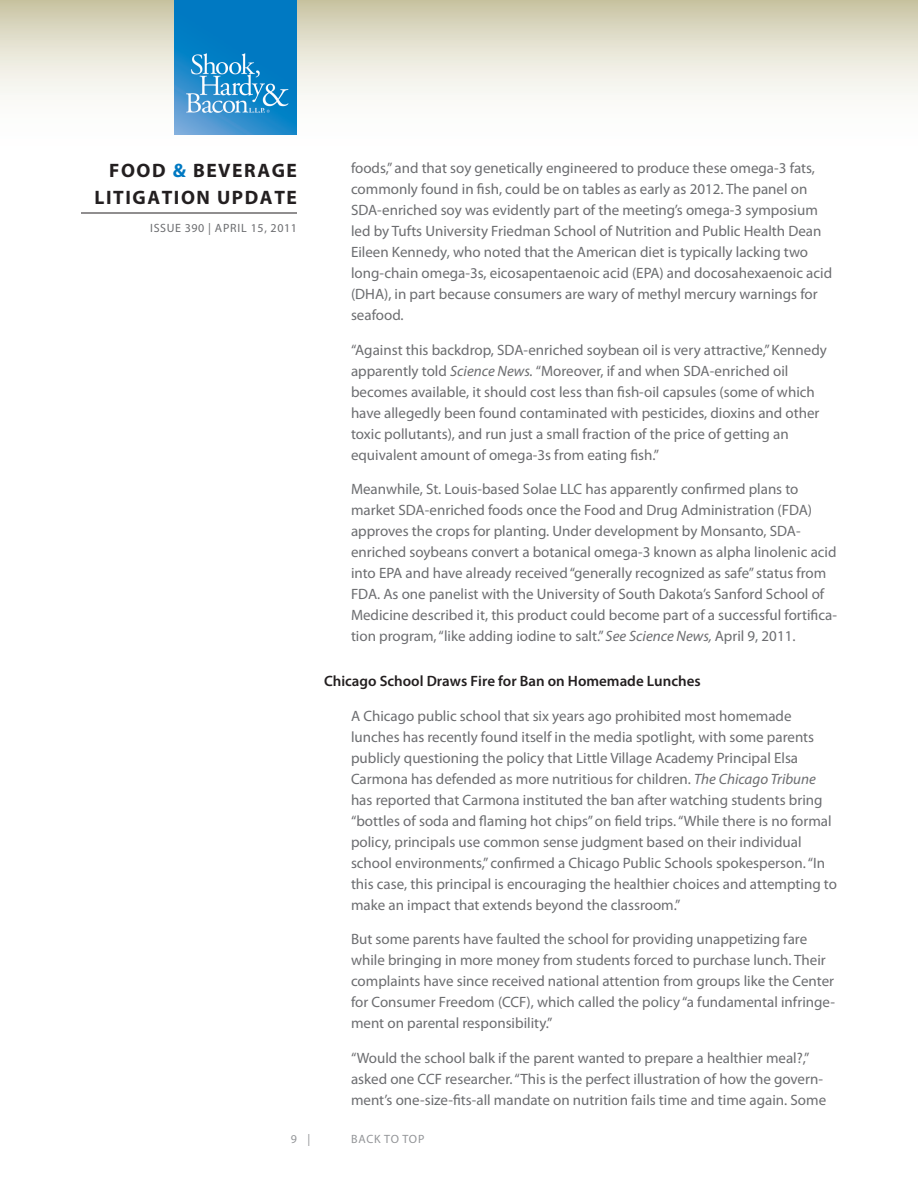
<style>
.page{position:relative;width:918px;height:1188px;background:#fff}
.page>*{position:absolute;margin:0;border:0;box-sizing:border-box;transform-origin:0 0}
.t1{font:700 19.5px/27px "Myriad Pro";letter-spacing:.08em;color:#231f20;text-align:right}
.Body{font:15px/21px "Myriad Pro";color:#6c6d70}
.Subhead{font:600 15px "Myriad Pro";color:#231f20}
.t2{font:12px "Myriad Pro";letter-spacing:.05em;color:#6c6d70}
.t3{font:12px "Myriad Pro";letter-spacing:.06em;color:#939598}
.s1{color:#0079c2}
.s2{font-style:italic}
</style>
<div class="page">
<svg style="left:0;top:0;width:918px;height:135px"></svg>
<hr style="left:81px;top:213px;width:216px;height:1px;background:#231f20">
<img style="left:175px;top:0;width:122px;height:135px">
<h1 class="t1" style="left:94px;top:156px;width:204px">FOOD <span class="s1">&amp;</span> BEVERAGE<br>LITIGATION UPDATE</h1>
<p class="t2" style="left:150px;top:221px;width:148px">ISSUE 390 | APRIL 15, 2011</p>
<p class="Body" style="left:351px;top:157px;width:483px">foods,” and that soy genetically engineered to produce these omega-3 fats, commonly found in fish, could be on tables as early as 2012. The panel on SDA-enriched soy was evidently part of the meeting’s omega-3 symposium led by Tufts University Friedman School of Nutrition and Public Health Dean Eileen Kennedy, who noted that the American diet is typically lacking two long-chain omega-3s, eicosapentaenoic acid (EPA) and docosahexaenoic acid (DHA), in part because consumers are wary of methyl mercury warnings for seafood.</p>
<p class="Body" style="left:351px;top:339px;width:477px">“Against this backdrop, SDA-enriched soybean oil is very attractive,” Kennedy apparently told <span class="s2">Science News.</span> “Moreover, if and when SDA-enriched oil becomes available, it should cost less than fish-oil capsules (some of which have allegedly been found contaminated with pesticides, dioxins and other toxic pollutants), and run just a small fraction of the price of getting an equivalent amount of omega-3s from eating fish.”</p>
<p class="Body" style="left:351px;top:478px;width:488px">Meanwhile, St. Louis-based Solae LLC has apparently confirmed plans to market SDA-enriched foods once the Food and Drug Administration (FDA) approves the crops for planting. Under development by Monsanto, SDA&shy;enriched soybeans convert a botanical omega-3 known as alpha linolenic acid into EPA and have already received “generally recognized as safe” status from FDA. As one panelist with the University of South Dakota’s Sanford School of Medicine described it, this product could become part of a successful fortifica&shy;tion program, “like adding iodine to salt.” <span class="s2">See Science News,</span> April 9, 2011.</p>
<p class="Subhead" style="left:324px;top:672px;width:378px">Chicago School Draws Fire for Ban on Homemade Lunches</p>
<p class="Body" style="left:351px;top:705px;width:488px">A Chicago public school that six years ago prohibited most homemade lunches has recently found itself in the media spotlight, with some parents publicly questioning the policy that Little Village Academy Principal Elsa Carmona has defended as more nutritious for children. <span class="s2">The Chicago Tribune </span>has reported that Carmona instituted the ban after watching students bring “bottles of soda and flaming hot chips” on field trips. “While there is no formal policy, principals use common sense judgment based on their individual school environments,” confirmed a Chicago Public Schools spokesperson. “In this case, this principal is encouraging the healthier choices and attempting to make an impact that extends beyond the classroom.”</p>
<p class="Body" style="left:351px;top:928px;width:486px">But some parents have faulted the school for providing unappetizing fare while bringing in more money from students forced to purchase lunch. Their complaints have since received national attention from groups like the Center for Consumer Freedom (CCF), which called the policy “a fundamental infringe&shy;ment on parental responsibility.”</p>
<p class="Body" style="left:351px;top:1047px;width:477px">“Would the school balk if the parent wanted to prepare a healthier meal?,” asked one CCF researcher. “This is the perfect illustration of how the govern&shy;ment’s one-size-fits-all mandate on nutrition fails time and time again. Some</p>
<p class="t3" style="left:291px;top:1132px;width:21px">9 |</p>
<p class="t3" style="left:351px;top:1132px;width:75px">BACK TO TOP</p>
</div>
